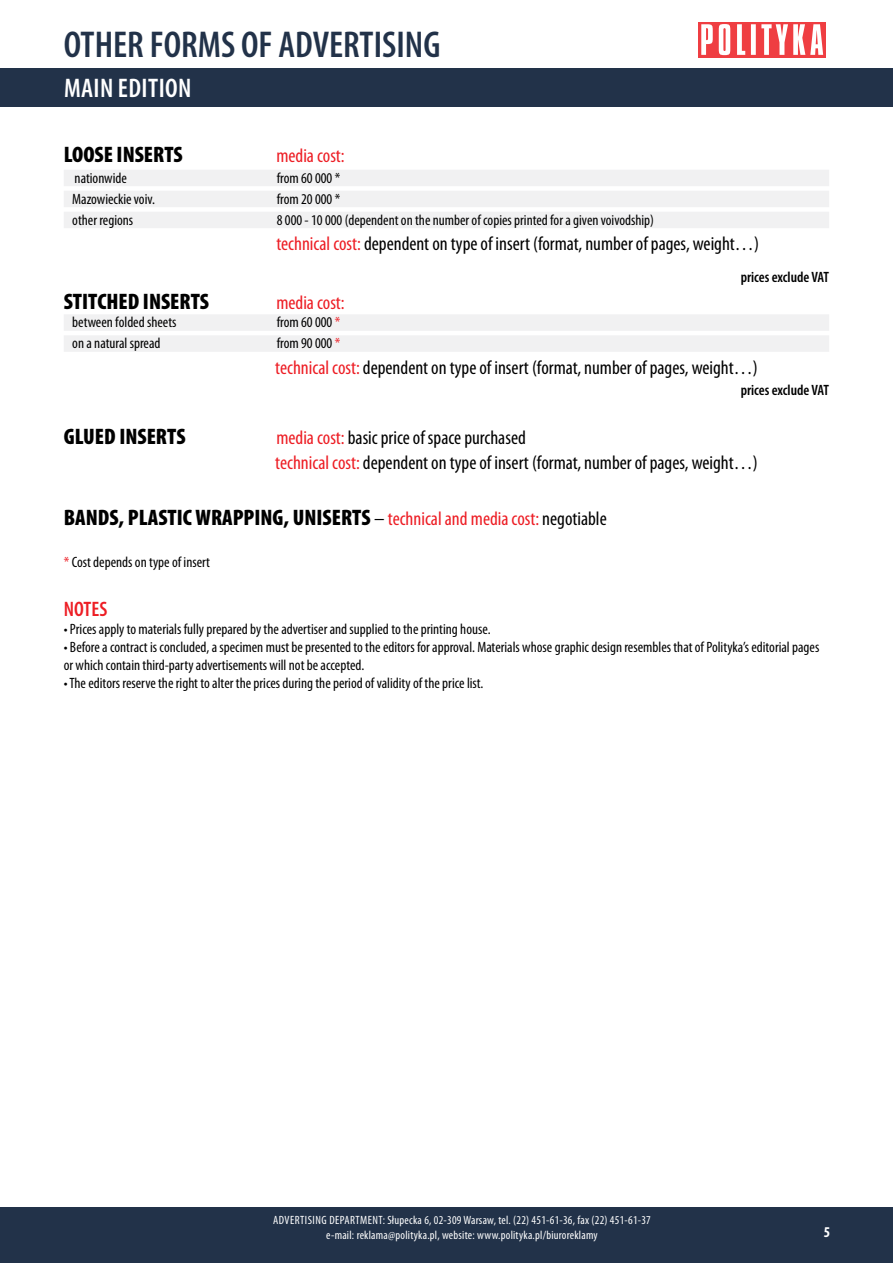
<style>
.page{position:relative;width:893px;height:1263px;background:#fff}
.page>*{position:absolute;margin:0;border:0;box-sizing:border-box;transform-origin:0 0}
.t1{font:600 condensed 37.5px "Myriad Pro";color:#223249}
.t2{font:600 condensed 27px "Myriad Pro";letter-spacing:.015em;color:#fff}
.t3{font:900 condensed 22.5px "Myriad Pro";color:#000}
.t4{font:600 condensed 21px "Myriad Pro";color:#ed1d24}
.t5{font:condensed 19.5px/25.2px "Myriad Pro";color:#000}
.t6{font:condensed 19.5px "Myriad Pro";color:#ed1d24}
.t7{font:condensed 15px/18px "Myriad Pro";color:#000}
.t8{font:600 condensed 15px "Myriad Pro";color:#000}
.t9{font:700 condensed 15px "Myriad Pro";color:#fff}
.t10{font:condensed 12px/14.4px "Myriad Pro";letter-spacing:.02em;color:#fff;text-align:center}
.s1{color:#ed1d24}
.s2{font-weight:400;font-size:21px}
.s3{font-weight:400;font-size:19.5px;color:#ed1d24}
.s4{font-weight:400;font-size:19.5px}
</style>
<div class="page">
<div style="left:0;top:68px;width:893px;height:38px;background:#223249"></div>
<div style="left:698px;top:22px;width:128px;height:35px;background:#ef3e42"></div>
<svg style="left:701px;top:24px;width:122px;height:31px"></svg>
<div style="left:0;top:1208px;width:893px;height:55px;background:#223249"></div>
<div style="left:64px;top:170px;width:765px;height:16px;background:#f1f1f2"></div>
<div style="left:64px;top:191px;width:765px;height:16px;background:#f1f1f2"></div>
<div style="left:64px;top:212px;width:765px;height:16px;background:#f1f1f2"></div>
<div style="left:64px;top:314px;width:765px;height:17px;background:#f1f1f2"></div>
<div style="left:64px;top:335px;width:765px;height:17px;background:#f1f1f2"></div>
<h1 class="t1" style="left:64px;top:24px;width:378px">OTHER FORMS OF ADVERTISING</h1>
<h2 class="t2" style="left:64px;top:74px;width:129px">MAIN EDITION</h2>
<h3 class="t3" style="left:64px;top:142px;width:121px">LOOSE INSERTS</h3>
<h3 class="t6" style="left:276px;top:145px;width:70px">media cost:</h3>
<p class="t7" style="left:75px;top:169px;width:54px">nationwide</p>
<p class="t7" style="left:277px;top:169px;width:65px">from 60 000 *</p>
<p class="t7" style="left:72px;top:190px;width:84px">Mazowieckie voiv.</p>
<p class="t7" style="left:277px;top:190px;width:65px">from 20 000 *</p>
<p class="t7" style="left:72px;top:211px;width:63px">other regions</p>
<p class="t7" style="left:277px;top:211px;width:379px">8 000 - 10 000 (dependent on the number of copies printed for a given voivodship)</p>
<h3 class="t5" style="left:276px;top:231px;width:484px"><span class="s1">technical cost:</span> dependent on type of insert (format, number of pages, weight…)</h3>
<p class="t8" style="left:741px;top:269px;width:90px">prices exclude VAT</p>
<h3 class="t3" style="left:64px;top:289px;width:147px">STITCHED INSERTS</h3>
<h3 class="t6" style="left:276px;top:292px;width:70px">media cost:</h3>
<p class="t7" style="left:72px;top:314px;width:106px">between folded sheets</p>
<p class="t7" style="left:277px;top:314px;width:65px">from 60 000 <span class="s1">*</span></p>
<p class="t7" style="left:72px;top:335px;width:90px">on a natural spread</p>
<p class="t7" style="left:277px;top:335px;width:65px">from 90 000 <span class="s1">*</span></p>
<h3 class="t5" style="left:275px;top:355px;width:484px"><span class="s1">technical cost:</span> dependent on type of insert (format, number of pages, weight…)</h3>
<p class="t8" style="left:741px;top:382px;width:90px">prices exclude VAT</p>
<h3 class="t3" style="left:64px;top:424px;width:123px">GLUED INSERTS</h3>
<h3 class="t5" style="left:275px;top:425px;width:484px"><span class="s1">media cost:</span> basic price of space purchased<br><span class="s1">technical cost:</span> dependent on type of insert (format, number of pages, weight…)</h3>
<h3 class="t3" style="left:64px;top:505px;width:544px">BANDS, PLASTIC WRAPPING, UNISERTS <span class="s2">–</span> <span class="s3">technical and media cost:</span> <span class="s4">negotiable</span></h3>
<p class="t7" style="left:64px;top:553px;width:148px"><span class="s1">*</span> Cost depends on type of insert</p>
<h3 class="t4" style="left:64px;top:598px;width:45px">NOTES</h3>
<p class="t7" style="left:64px;top:621px;width:428px">• Prices apply to materials fully prepared by the advertiser and supplied to the printing house.</p>
<p class="t7" style="left:64px;top:639px;width:757px">• Before a contract is concluded, a specimen must be presented to the editors for approval. Materials whose graphic design resembles that of Polityka’s editorial pages or which contain third-party advertisements will not be accepted.</p>
<p class="t7" style="left:64px;top:675px;width:421px">• The editors reserve the right to alter the prices during the period of validity of the price list.</p>
<p class="t10" style="left:273px;top:1213px;width:379px">ADVERTISING DEPARTMENT: Słupecka 6, 02-309 Warsaw, tel. (22) 451-61-36, fax (22) 451-61-37 e-mail: reklama@polityka.pl, website: www.polityka.pl/biuroreklamy</p>
<p class="t9" style="left:824px;top:1223px;width:8px">5</p>
</div>
